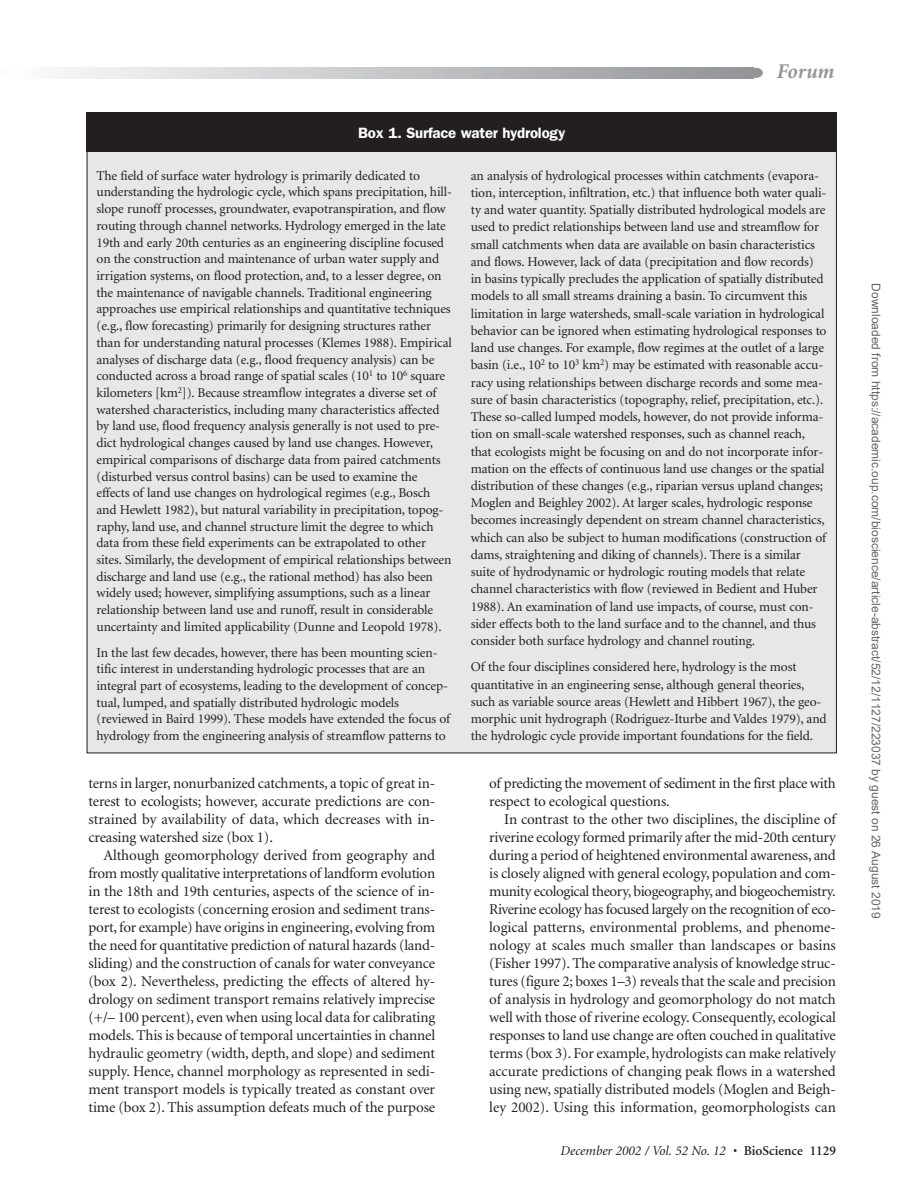
<style>
.page{position:relative;width:905px;height:1202px;background:#fff}
.page>*{position:absolute;margin:0;border:0;box-sizing:border-box;transform-origin:0 0}
.t1{font:italic 700 21px "Minion";color:#939497}
.t2{font:15px/18px "Minion";letter-spacing:-.01em;color:#231f1f;text-align:justify}
.t3{font:600 15px "Franklin Gothic";letter-spacing:-.01em;color:#fff}
.t4{font:13.5px/16.6px "Minion";letter-spacing:-.01em;color:#231f1f}
.t5{font:italic 13.5px "Minion";color:#231f1f}
.t6{font:12px "Arial";color:#666}
.s1{font-weight:600;font-style:normal}
</style>
<div class="page">
<div style="left:749px;top:68px;width:13px;height:10px;background:#939497;border-radius:50%"></div>
<svg style="left:65px;top:67px;width:688px;height:11px;background:#c2c4c6"></svg>
<div style="left:87px;top:113px;width:749px;height:640px;background:#e6e7e8"></div>
<div style="left:87px;top:113px;width:749px;height:39px;background:#231f1f"></div>
<p class="t3" style="left:358px;top:127px;width:209px">Box 1. Surface water hydrology</p>
<h1 class="t1" style="left:776px;top:63px;width:59px">Forum</h1>
<p class="t4" style="left:96px;top:168px;width:357px">The field of surface water hydrology is primarily dedicated to understanding the hydrologic cycle, which spans precipitation, hill&shy;slope runoff processes, groundwater, evapotranspiration, and flow routing through channel networks. Hydrology emerged in the late 19th and early 20th centuries as an engineering discipline focused on the construction and maintenance of urban water supply and irrigation systems, on flood protection, and, to a lesser degree, on the maintenance of navigable channels. Traditional engineering approaches use empirical relationships and quantitative techniques (e.g., flow forecasting) primarily for designing structures rather than for understanding natural processes (Klemes 1988). Empirical analyses of discharge data (e.g., flood frequency analysis) can be conducted across a broad range of spatial scales (10<sup>1</sup> to 10<sup>6</sup> square kilometers [km<sup>2</sup>]). Because streamflow integrates a diverse set of watershed characteristics, including many characteristics affected by land use, flood frequency analysis generally is not used to pre&shy;dict hydrological changes caused by land use changes. However, empirical comparisons of discharge data from paired catchments (disturbed versus control basins) can be used to examine the effects of land use changes on hydrological regimes (e.g., Bosch and Hewlett 1982), but natural variability in precipitation, topog&shy;raphy, land use, and channel structure limit the degree to which data from these field experiments can be extrapolated to other sites. Similarly, the development of empirical relationships between discharge and land use (e.g., the rational method) has also been widely used; however, simplifying assumptions, such as a linear relationship between land use and runoff, result in considerable uncertainty and limited applicability (Dunne and Leopold 1978).</p>
<p class="t4" style="left:96px;top:645px;width:355px">In the last few decades, however, there has been mounting scien&shy;tific interest in understanding hydrologic processes that are an integral part of ecosystems, leading to the development of concep&shy;tual, lumped, and spatially distributed hydrologic models (reviewed in Baird 1999). These models have extended the focus of hydrology from the engineering analysis of streamflow patterns to</p>
<p class="t2" style="left:88px;top:775px;width:348px">terns in larger, nonurbanized catchments, a topic of great in&shy;terest to ecologists; however, accurate predictions are con&shy;strained by availability of data, which decreases with in&shy;creasing watershed size (box 1).</p>
<p class="t2" style="left:88px;top:847px;width:348px;text-indent:15px">Although geomorphology derived from geography and from mostly qualitative interpretations of landform evolution in the 18th and 19th centuries, aspects of the science of in&shy;terest to ecologists (concerning erosion and sediment trans&shy;port, for example) have origins in engineering, evolving from the need for quantitative prediction of natural hazards (land&shy;sliding) and the construction of canals for water conveyance (box 2). Nevertheless, predicting the effects of altered hy&shy;drology on sediment transport remains relatively imprecise (+/– 100 percent), even when using local data for calibrating models. This is because of temporal uncertainties in channel hydraulic geometry (width, depth, and slope) and sediment supply. Hence, channel morphology as represented in sedi&shy;ment transport models is typically treated as constant over time (box 2). This assumption defeats much of the purpose</p>
<p class="t4" style="left:471px;top:168px;width:357px;line-height:17.2px">an analysis of hydrological processes within catchments (evapora&shy;tion, interception, infiltration, etc.) that influence both water quali&shy;ty and water quantity. Spatially distributed hydrological models are used to predict relationships between land use and streamflow for small catchments when data are available on basin characteristics and flows. However, lack of data (precipitation and flow records) in basins typically precludes the application of spatially distributed models to all small streams draining a basin. To circumvent this limitation in large watersheds, small-scale variation in hydrological behavior can be ignored when estimating hydrological responses to land use changes. For example, flow regimes at the outlet of a large basin (i.e., 10<sup>2</sup> to 10<sup>3</sup> km<sup>2</sup>) may be estimated with reasonable accu&shy;racy using relationships between discharge records and some mea&shy;sure of basin characteristics (topography, relief, precipitation, etc.).<br>These so-called lumped models, however, do not provide informa&shy;tion on small-scale watershed responses, such as channel reach, that ecologists might be focusing on and do not incorporate infor&shy;mation on the effects of continuous land use changes or the spatial distribution of these changes (e.g., riparian versus upland changes; Moglen and Beighley 2002). At larger scales, hydrologic response becomes increasingly dependent on stream channel characteristics, which can also be subject to human modifications (construction of dams, straightening and diking of channels). There is a similar suite of hydrodynamic or hydrologic routing models that relate channel characteristics with flow (reviewed in Bedient and Huber 1988). An examination of land use impacts, of course, must con&shy;sider effects both to the land surface and to the channel, and thus consider both surface hydrology and channel routing.</p>
<p class="t4" style="left:471px;top:659px;width:357px;line-height:17.2px">Of the four disciplines considered here, hydrology is the most quantitative in an engineering sense, although general theories, such as variable source areas (Hewlett and Hibbert 1967), the geo&shy;morphic unit hydrograph (Rodriguez-Iturbe and Valdes 1979), and the hydrologic cycle provide important foundations for the field.</p>
<p class="t2" style="left:489px;top:775px;width:348px">of predicting the movement of sediment in the first place with respect to ecological questions.</p>
<p class="t2" style="left:489px;top:811px;width:348px;text-indent:15px">In contrast to the other two disciplines, the discipline of riverine ecology formed primarily after the mid-20th century during a period of heightened environmental awareness, and is closely aligned with general ecology, population and com&shy;munity ecological theory, biogeography, and biogeochemistry.<br>Riverine ecology has focused largely on the recognition of eco&shy;logical patterns, environmental problems, and phenome&shy;nology at scales much smaller than landscapes or basins (Fisher 1997). The comparative analysis of knowledge struc&shy;tures (figure 2; boxes 1–3) reveals that the scale and precision of analysis in hydrology and geomorphology do not match well with those of riverine ecology. Consequently, ecological responses to land use change are often couched in qualitative terms (box 3). For example, hydrologists can make relatively accurate predictions of changing peak flows in a watershed using new, spatially distributed models (Moglen and Beigh&shy;ley 2002). Using this information, geomorphologists can</p>
<p class="t5" style="left:560px;top:1144px;width:277px">December 2002 / Vol. 52 No. 12 • <span class="s1">BioScience 1129</span></p>
<p class="t6" style="left:880px;top:283px;width:637px;rotate:90deg">Downloaded from https://academic.oup.com/bioscience/article-abstract/52/12/1127/223037 by guest on 26 August 2019</p>
</div>
